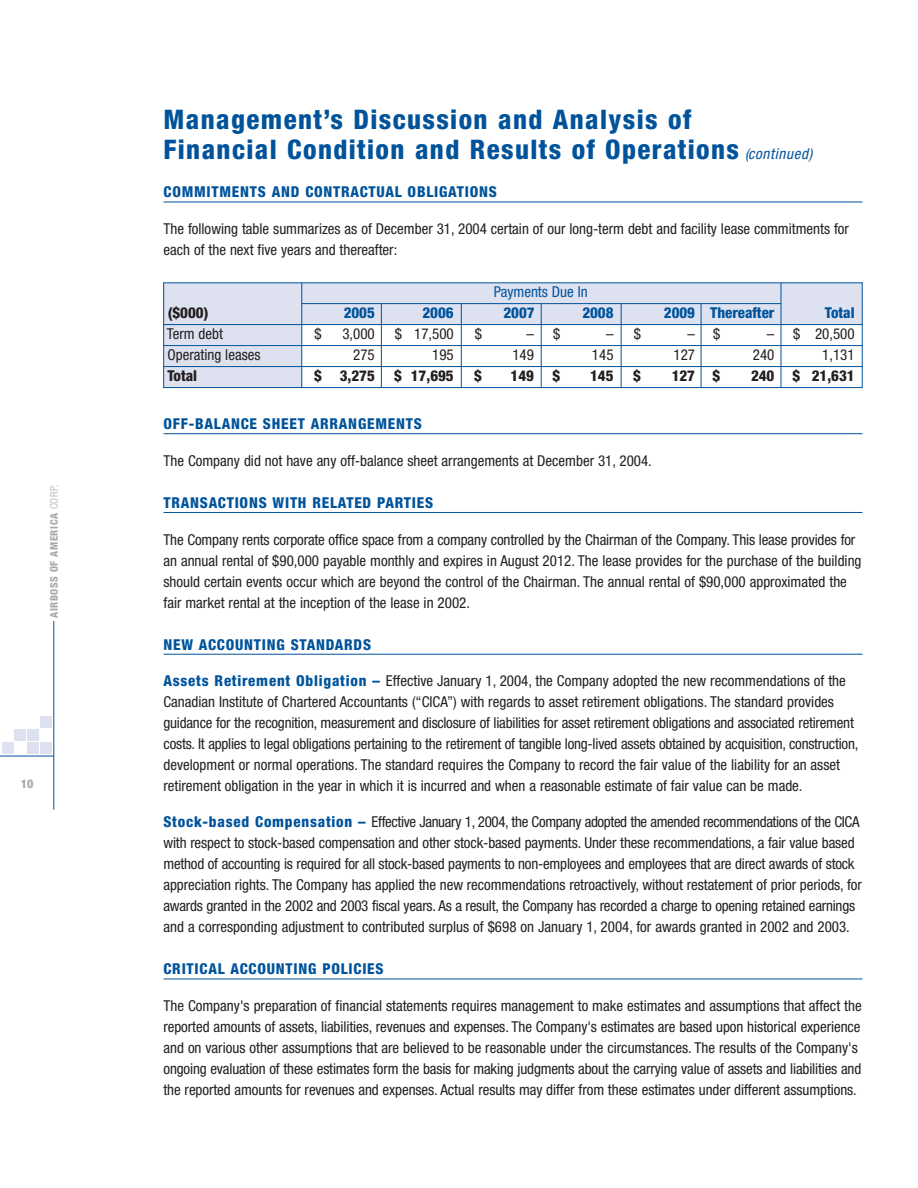
<style>
.page{position:relative;width:918px;height:1188px;background:#fff}
.page>*{position:absolute;margin:0;border:0;box-sizing:border-box;transform-origin:0 0}
.t1{font:800 condensed 27px/30px "Helvetica Neue LT Std";letter-spacing:.05em;color:#00539b}
.t2{font:condensed 15px/21px "Helvetica Neue LT Std";letter-spacing:-.005em;color:#231f20}
.t3{font:800 condensed 15px "Helvetica Neue LT Std";letter-spacing:.05em;color:#00539b}
.t4{font:800 condensed 15px "Helvetica Neue LT Std";color:#231f20}
.t5{font:800 condensed 15px "Helvetica Neue LT Std";color:#00539b}
.t6{font:condensed 15px "Helvetica Neue LT Std";color:#00539b}
.t7{font:800 condensed 12px "Helvetica Neue LT Std";color:#a7a9ac}
.t8{font:800 condensed 10.5px "Helvetica Neue LT Std";letter-spacing:.05em;color:#a7a9ac}
.s1{font-weight:300}
.s2{font-weight:400;font-style:italic;font-size:15px}
.s3{font-weight:800;color:#00539b}
</style>
<div class="page">
<hr style="left:53px;top:621px;width:1px;height:189px;background:#00539b">
<hr style="left:0;top:756px;width:54px;height:1px;background:#00539b">
<div style="left:2px;top:742px;width:11px;height:11px;background:#dde1f0"></div>
<div style="left:27px;top:742px;width:12px;height:11px;background:#dde1f0"></div>
<div style="left:40px;top:742px;width:11px;height:11px;background:#dde1f0"></div>
<div style="left:14px;top:729px;width:12px;height:12px;background:#dde1f0"></div>
<div style="left:27px;top:729px;width:12px;height:12px;background:#dde1f0"></div>
<div style="left:40px;top:716px;width:11px;height:12px;background:#dde1f0"></div>
<div style="left:163px;top:283px;width:699px;height:41px;background:#dde1f0"></div>
<div style="left:164px;top:283px;width:137px;height:105px;background:#dde1f0"></div>
<hr style="left:164px;top:202px;width:698px;height:1px;background:#00539b">
<hr style="left:164px;top:282px;width:698px;height:1px;background:#00539b">
<hr style="left:164px;top:324px;width:698px;height:1px;background:#00539b">
<hr style="left:164px;top:345px;width:698px;height:1px;background:#00539b">
<hr style="left:164px;top:366px;width:698px;height:1px;background:#00539b">
<hr style="left:164px;top:387px;width:698px;height:1px;background:#00539b">
<hr style="left:164px;top:433px;width:698px;height:1px;background:#00539b">
<hr style="left:164px;top:512px;width:698px;height:1px;background:#00539b">
<hr style="left:164px;top:654px;width:698px;height:1px;background:#00539b">
<hr style="left:164px;top:979px;width:698px;height:1px;background:#00539b">
<hr style="left:381px;top:304px;width:1px;height:84px;background:#00539b">
<hr style="left:163px;top:282px;width:1px;height:106px;background:#00539b">
<hr style="left:862px;top:282px;width:1px;height:106px;background:#00539b">
<hr style="left:301px;top:283px;width:1px;height:104px;background:#00539b">
<hr style="left:302px;top:303px;width:479px;height:1px;background:#00539b">
<hr style="left:461px;top:304px;width:1px;height:84px;background:#00539b">
<hr style="left:541px;top:304px;width:1px;height:84px;background:#00539b">
<hr style="left:621px;top:304px;width:1px;height:84px;background:#00539b">
<hr style="left:701px;top:304px;width:1px;height:84px;background:#00539b">
<hr style="left:781px;top:283px;width:1px;height:105px;background:#00539b">
<p class="t8" style="left:50px;top:618px;width:135px;rotate:-90deg">AIRBOSS OF AMERICA <span class="s1">CORP.</span></p>
<p class="t7" style="left:21px;top:779px;width:14px">10</p>
<h1 class="t1" style="left:164px;top:107px;width:651px">Management’s Discussion and Analysis of<br>Financial Condition and Results of Operations <span class="s2">(continued)</span></h1>
<p class="t3" style="left:164px;top:187px;width:335px">COMMITMENTS AND CONTRACTUAL OBLIGATIONS</p>
<p class="t2" style="left:164px;top:220px;width:687px">The following table summarizes as of December 31, 2004 certain of our long-term debt and facility lease commitments for each of the next five years and thereafter:</p>
<p class="t6" style="left:494px;top:286px;width:95px">Payments Due In</p>
<p class="t4" style="left:168px;top:307px;width:42px">($000)</p>
<p class="t3" style="left:344px;top:307px;width:33px">2005</p>
<p class="t3" style="left:423px;top:307px;width:33px">2006</p>
<p class="t3" style="left:504px;top:307px;width:33px">2007</p>
<p class="t3" style="left:582px;top:307px;width:33px">2008</p>
<p class="t5" style="left:664px;top:307px;width:112px">2009 Thereafter</p>
<p class="t3" style="left:825px;top:307px;width:31px">Total</p>
<p class="t2" style="left:167px;top:325px;width:58px">Term debt</p>
<p class="t2" style="left:315px;top:325px;width:9px">$</p>
<p class="t2" style="left:342px;top:325px;width:34px">3,000</p>
<p class="t2" style="left:395px;top:325px;width:61px">$ 17,500</p>
<p class="t2" style="left:475px;top:325px;width:9px">$</p>
<p class="t2" style="left:526px;top:325px;width:35px">– $</p>
<p class="t2" style="left:606px;top:325px;width:37px">– $</p>
<p class="t2" style="left:688px;top:325px;width:34px">– $</p>
<p class="t2" style="left:767px;top:325px;width:89px">– $ 20,500</p>
<p class="t2" style="left:167px;top:346px;width:95px">Operating leases</p>
<p class="t2" style="left:353px;top:346px;width:23px">275</p>
<p class="t2" style="left:432px;top:346px;width:23px">195</p>
<p class="t2" style="left:512px;top:346px;width:23px">149</p>
<p class="t2" style="left:592px;top:346px;width:23px">145</p>
<p class="t2" style="left:674px;top:346px;width:23px">127</p>
<p class="t2" style="left:753px;top:346px;width:23px">240</p>
<p class="t2" style="left:822px;top:346px;width:34px">1,131</p>
<p class="t4" style="left:167px;top:370px;width:31px">Total</p>
<p class="t4" style="left:314px;top:370px;width:62px">$ 3,275</p>
<p class="t4" style="left:394px;top:370px;width:61px">$ 17,695</p>
<p class="t4" style="left:474px;top:370px;width:9px">$</p>
<p class="t4" style="left:511px;top:370px;width:51px">149 $</p>
<p class="t4" style="left:590px;top:370px;width:25px">145</p>
<p class="t4" style="left:633px;top:370px;width:9px">$</p>
<p class="t4" style="left:672px;top:370px;width:50px">127 $</p>
<p class="t4" style="left:751px;top:370px;width:105px">240 $ 21,631</p>
<p class="t3" style="left:164px;top:418px;width:260px">OFF-BALANCE SHEET ARRANGEMENTS</p>
<p class="t2" style="left:164px;top:452px;width:490px">The Company did not have any off-balance sheet arrangements at December 31, 2004.</p>
<p class="t3" style="left:164px;top:497px;width:271px">TRANSACTIONS WITH RELATED PARTIES</p>
<p class="t2" style="left:164px;top:530px;width:700px">The Company rents corporate office space from a company controlled by the Chairman of the Company. This lease provides for an annual rental of $90,000 payable monthly and expires in August 2012. The lease provides for the purchase of the building should certain events occur which are beyond the control of the Chairman. The annual rental of $90,000 approximated the fair market rental at the inception of the lease in 2002.</p>
<p class="t3" style="left:164px;top:639px;width:209px">NEW ACCOUNTING STANDARDS</p>
<p class="t2" style="left:164px;top:672px;width:696px"><span class="s3">Assets Retirement Obligation –</span> Effective January 1, 2004, the Company adopted the new recommendations of the Canadian Institute of Chartered Accountants (“CICA”) with regards to asset retirement obligations. The standard provides guidance for the recognition, measurement and disclosure of liabilities for asset retirement obligations and associated retirement costs. It applies to legal obligations pertaining to the retirement of tangible long-lived assets obtained by acquisition, construction, development or normal operations. The standard requires the Company to record the fair value of the liability for an asset retirement obligation in the year in which it is incurred and when a reasonable estimate of fair value can be made.</p>
<p class="t2" style="left:164px;top:813px;width:700px"><span class="s3">Stock-based Compensation –</span> Effective January 1, 2004, the Company adopted the amended recommendations of the CICA with respect to stock-based compensation and other stock-based payments. Under these recommendations, a fair value based method of accounting is required for all stock-based payments to non-employees and employees that are direct awards of stock appreciation rights. The Company has applied the new recommendations retroactively, without restatement of prior periods, for awards granted in the 2002 and 2003 fiscal years. As a result, the Company has recorded a charge to opening retained earnings and a corresponding adjustment to contributed surplus of $698 on January 1, 2004, for awards granted in 2002 and 2003.</p>
<p class="t3" style="left:164px;top:964px;width:222px">CRITICAL ACCOUNTING POLICIES</p>
<p class="t2" style="left:164px;top:997px;width:700px">The Company's preparation of financial statements requires management to make estimates and assumptions that affect the reported amounts of assets, liabilities, revenues and expenses. The Company's estimates are based upon historical experience and on various other assumptions that are believed to be reasonable under the circumstances. The results of the Company's ongoing evaluation of these estimates form the basis for making judgments about the carrying value of assets and liabilities and the reported amounts for revenues and expenses. Actual results may differ from these estimates under different assumptions.</p>
</div>
